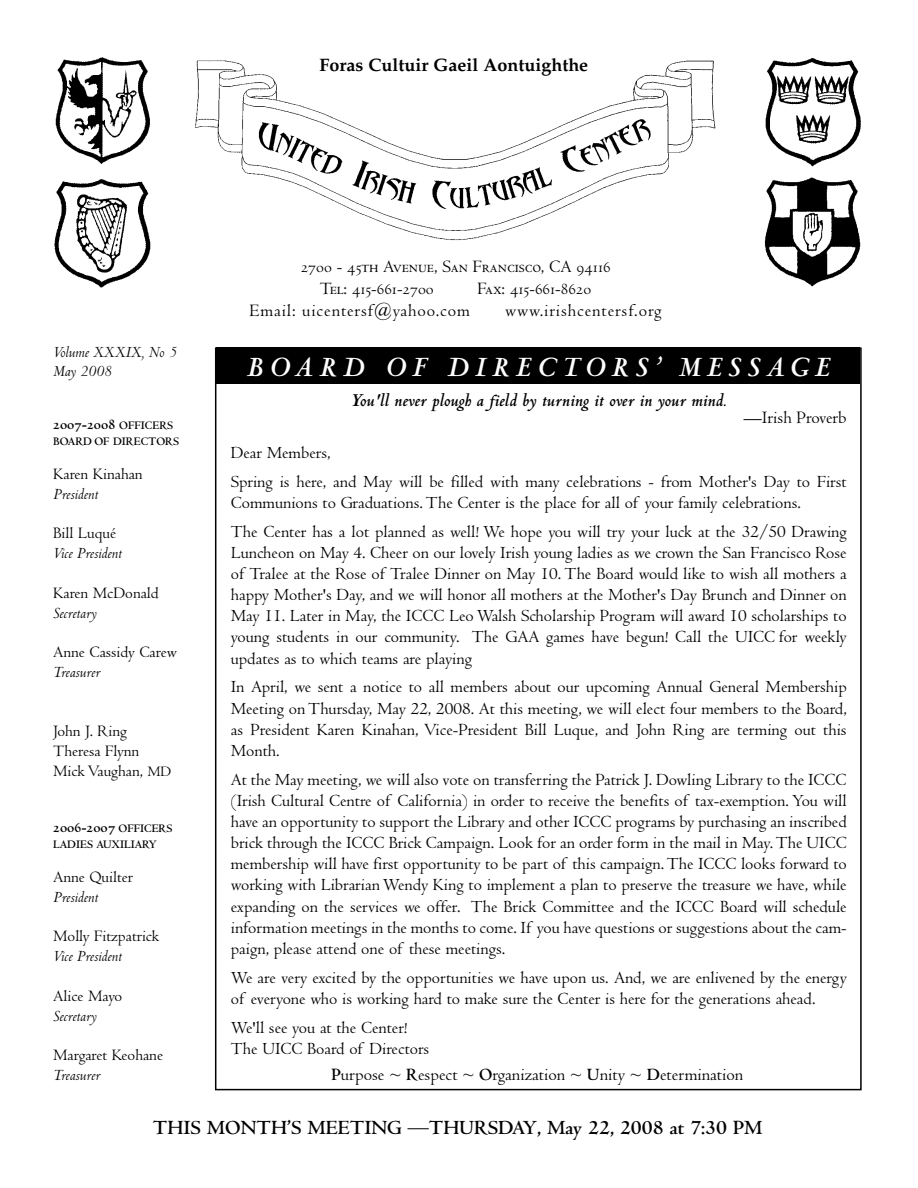
<style>
.page{position:relative;width:918px;height:1188px;background:#fff}
.page>*{position:absolute;margin:0;border:0;box-sizing:border-box;transform-origin:0 0}
.t1{font:italic 700 30px "Centaur";letter-spacing:.225em;color:#fff}
.t2{font:700 21px "Centaur";color:#000}
.t3{font:italic 700 19.5px "Centaur";color:#000}
.t4{font:18px/21.6px "Centaur MT SC";color:#000}
.t5{font:18px "Centaur";color:#000}
.t6{font:18px "Centaur";letter-spacing:.05em;color:#000}
.t7{font:700 18px "Palatino";color:#000}
.t8{font:17.7px/21.1px "Centaur";color:#000}
.t9{font:16.5px/19.8px "Centaur";color:#000}
.t10{font:italic 16.5px/19.8px "Centaur";color:#000}
.t11{font:16.5px "Centaur MT Bold Os F";color:#000}
.t12{font:12px "Centaur MT Bold Os F";color:#000}
.s1{font-size:12px}
.s2{font-size:15px}
.s3{font-family:"Centaur";font-weight:700;font-size:12px}
.s4{font-weight:700}
</style>
<div class="page">
<img style="left:54px;top:57px;width:97px;height:231px">
<img style="left:764px;top:58px;width:97px;height:229px">
<img style="left:195px;top:60px;width:521px;height:181px">
<div style="left:318px;top:56px;width:273px;height:25px;background:#fff"></div>
<div style="left:216px;top:347px;width:644px;height:37px;background:#000"></div>
<p class="t7" style="left:320px;top:58px;width:270px">Foras Cultuir Gaeil Aontuighthe</p>
<p class="t4" style="left:320px;top:258px;width:292px;text-indent:-19px">2700 - 45th Avenue, San Francisco, CA 94116<br>Tel: 415-661-2700</p>
<p class="t4" style="left:477px;top:280px;width:115px">Fax: 415-661-8620</p>
<p class="t6" style="left:249px;top:303px;width:222px">Email: uicentersf@yahoo.com</p>
<p class="t6" style="left:505px;top:303px;width:158px">www.irishcentersf.org</p>
<h1 class="t1" style="left:247px;top:356px;width:584px">BOARD OF DIRECTORS’ MESSAGE</h1>
<p class="t10" style="left:53px;top:343px;width:125px">Volume XXXIX, No 5<br>May 2008</p>
<p class="t11" style="left:53px;top:418px;width:121px">2007-2008 <span class="s1">OFFICERS</span></p>
<p class="t12" style="left:53px;top:437px;width:127px">BOARD OF DIRECTORS</p>
<p class="t9" style="left:53px;top:466px;width:91px">Karen Kinahan</p>
<p class="t10" style="left:53px;top:485px;width:46px">President</p>
<p class="t9" style="left:53px;top:525px;width:64px">Bill Luqué</p>
<p class="t10" style="left:53px;top:545px;width:70px">Vice President</p>
<p class="t9" style="left:53px;top:585px;width:107px">Karen McDonald</p>
<p class="t10" style="left:53px;top:604px;width:45px">Secretary</p>
<p class="t9" style="left:53px;top:644px;width:125px">Anne Cassidy Carew</p>
<p class="t10" style="left:53px;top:664px;width:48px">Treasurer</p>
<p class="t3" style="left:351px;top:394px;width:378px">You'll never plough a field by turning it over in your mind.</p>
<p class="t5" style="left:744px;top:411px;width:104px">—Irish Proverb</p>
<p class="t8" style="left:231px;top:440px;width:617px;line-height:28.8px">Dear Members,<br>Spring is here, and May will be filled with many celebrations - from Mother's Day to First</p>
<p class="t8" style="left:231px;top:490px;width:618px;line-height:28.8px">Communions to Graduations. The Center is the place for all of your family celebrations.<br>The Center has a lot planned as well! We hope you will try your luck at the 32/50 Drawing</p>
<p class="t8" style="left:231px;top:544px;width:618px;text-align:justify">Luncheon on May 4. Cheer on our lovely Irish young ladies as we crown the San Francisco Rose of Tralee at the Rose of Tralee Dinner on May 10. The Board would like to wish all mothers a happy Mother's Day, and we will honor all mothers at the Mother's Day Brunch and Dinner on May 11. Later in May, the ICCC Leo Walsh Scholarship Program will award 10 scholarships to young students in our community. The GAA games have begun! Call the UICC for weekly updates as to which teams are playing</p>
<p class="t8" style="left:231px;top:678px;width:618px;text-align:justify">In April, we sent a notice to all members about our upcoming Annual General Membership Meeting on Thursday, May 22, 2008. At this meeting, we will elect four members to the Board, as President Karen Kinahan, Vice-President Bill Luque, and John Ring are terming out this Month.</p>
<p class="t8" style="left:231px;top:771px;width:618px;text-align:justify">At the May meeting, we will also vote on transferring the Patrick J. Dowling Library to the ICCC (Irish Cultural Centre of California) in order to receive the benefits of tax-exemption. You will have an opportunity to support the Library and other ICCC programs by purchasing an inscribed brick through the ICCC Brick Campaign. Look for an order form in the mail in May. The UICC membership will have first opportunity to be part of this campaign. The ICCC looks forward to working with Librarian Wendy King to implement a plan to preserve the treasure we have, while expanding on the services we offer. The Brick Committee and the ICCC Board will schedule information meetings in the months to come. If you have questions or suggestions about the cam&shy;paign, please attend one of these meetings.</p>
<p class="t8" style="left:231px;top:969px;width:618px">We are very excited by the opportunities we have upon us. And, we are enlivened by the energy of everyone who is working hard to make sure the Center is here for the generations ahead.</p>
<p class="t8" style="left:231px;top:1019px;width:200px">We'll see you at the Center!<br>The UICC Board of Directors</p>
<p class="t9" style="left:53px;top:723px;width:120px">John J. Ring<br>Theresa Flynn<br>Mick Vaughan, <span class="s2">MD</span></p>
<p class="t11" style="left:53px;top:821px;width:121px">2006-2007 <span class="s1">O</span><span class="s3">FFICE</span><span class="s1">RS</span></p>
<p class="t12" style="left:53px;top:841px;width:105px">LADIES AUXILIARY</p>
<p class="t9" style="left:53px;top:869px;width:81px">Anne Quilter</p>
<p class="t10" style="left:53px;top:889px;width:46px">President</p>
<p class="t9" style="left:53px;top:928px;width:108px">Molly Fitzpatrick</p>
<p class="t10" style="left:53px;top:948px;width:70px">Vice President</p>
<p class="t9" style="left:53px;top:988px;width:71px">Alice Mayo</p>
<p class="t10" style="left:53px;top:1007px;width:45px">Secretary</p>
<p class="t9" style="left:53px;top:1047px;width:111px">Margaret Keohane</p>
<p class="t10" style="left:53px;top:1067px;width:48px">Treasurer</p>
<p class="t5" style="left:331px;top:1068px;width:413px"><span class="s4">P</span>urpose ~ <span class="s4">R</span>espect ~ <span class="s4">O</span>rganization ~ <span class="s4">U</span>nity ~ <span class="s4">D</span>etermination</p>
<p class="t2" style="left:153px;top:1120px;width:611px">THIS MONTH’S MEETING —THURSDAY, May 22, 2008 at 7:30 PM</p>
</div>
